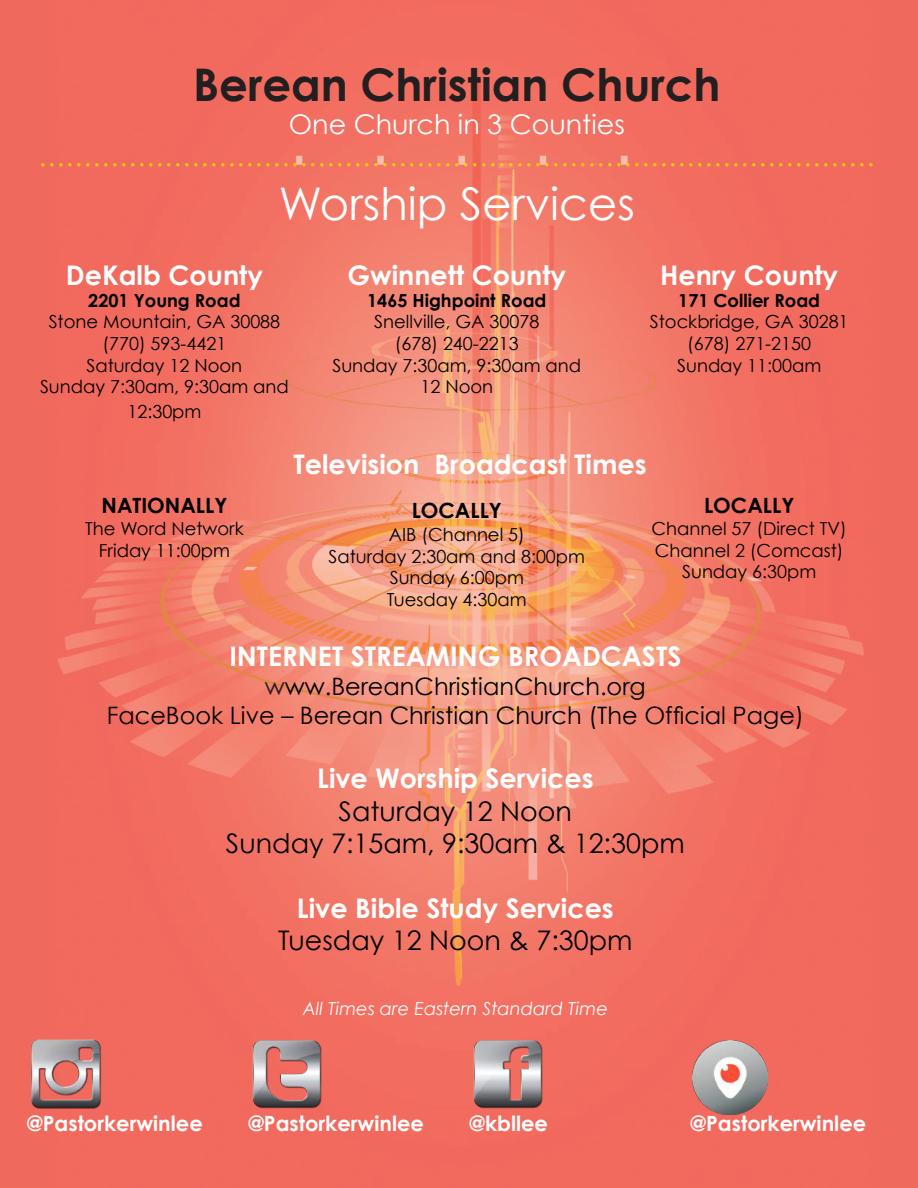
<style>
.page{position:relative;width:918px;height:1188px;background:#fff}
.page>*{position:absolute;margin:0;border:0;box-sizing:border-box;transform-origin:0 0}
.t1{font:700 45px "Century Gothic";color:#231f20}
.t2{font:45px "Century Gothic";color:#fff}
.t3{font:700 27px "Century Gothic";color:#fff}
.t4{font:27px/32.4px "Century Gothic";color:#000;text-align:center}
.t5{font:27px "Century Gothic";color:#fece08}
.t6{font:27px "Century Gothic";color:#fff}
.t7{font:24px/28.8px "Century Gothic";color:#000;text-align:center}
.t8{font:700 21px "Century Gothic";color:#fff}
.t9{font:700 21px "Century Gothic";color:#000}
.t10{font:18px/21.6px "Century Gothic";color:#000;text-align:center}
.t11{font:700 18px "Century Gothic";color:#000}
.t12{font:italic 18px "Century Gothic";color:#fff}
.s1{color:#231f20}
</style>
<div class="page">
<img style="left:0;top:0;width:918px;height:1188px">
<img style="left:27px;top:1037px;width:75px;height:78px">
<img style="left:248px;top:1037px;width:75px;height:78px">
<img style="left:470px;top:1037px;width:74px;height:78px">
<img style="left:693px;top:1040px;width:74px;height:75px">
<h1 class="t1" style="left:193px;top:57px;width:529px">Berean Christian Church</h1>
<h2 class="t6" style="left:289px;top:107px;width:338px">One Church in 3 Counties</h2>
<h2 class="t5" style="left:38px;top:140px;width:838px">…………………………………………………………………………………</h2>
<h1 class="t2" style="left:279px;top:176px;width:358px">Worship Services</h1>
<h2 class="t3" style="left:66px;top:258px;width:199px">DeKalb County</h2>
<p class="t11" style="left:88px;top:289px;width:154px">2201 Young Road</p>
<p class="t10" style="left:40px;top:311px;width:250px">Stone Mountain, GA 30088 (770) 593-4421<br>Saturday 12 Noon<br>Sunday 7:30am, 9:30am and</p>
<p class="t10" style="left:127px;top:400px;width:76px">12:30pm</p>
<h2 class="t3" style="left:348px;top:258px;width:220px">Gwinnett County</h2>
<p class="t11" style="left:367px;top:289px;width:181px">1465 Highpoint Road</p>
<p class="t10" style="left:332px;top:311px;width:250px">Snellville, GA 30078<br>(678) 240-2213<br>Sunday 7:30am, 9:30am and<br>12 Noon</p>
<h2 class="t3" style="left:660px;top:258px;width:180px">Henry County</h2>
<p class="t11" style="left:678px;top:289px;width:143px">171 Collier Road</p>
<p class="t10" style="left:650px;top:311px;width:200px">Stockbridge, GA 30281 (678) 271-2150<br>Sunday 11:00am</p>
<p class="t9" style="left:101px;top:493px;width:128px">NATIONALLY</p>
<p class="t10" style="left:85px;top:517px;width:160px">The Word Network<br>Friday 11:00pm</p>
<h2 class="t3" style="left:294px;top:447px;width:355px">Television Broadcast Times</h2>
<p class="t9" style="left:412px;top:497px;width:92px">LOCALLY</p>
<p class="t10" style="left:329px;top:523px;width:258px">AIB (Channel 5)<br>Saturday 2:30am and 8:00pm<br>Sunday 6:00pm<br>Tuesday 4:30am</p>
<p class="t9" style="left:704px;top:493px;width:92px">LOCALLY</p>
<p class="t10" style="left:651px;top:517px;width:197px">Channel 57 (Direct TV)<br>Channel 2 (Comcast)<br>Sunday 6:30pm</p>
<h2 class="t3" style="left:229px;top:639px;width:453px">INTERNET STREAMING BROADCASTS</h2>
<h3 class="t7" style="left:107px;top:671px;width:699px"><span class="s1">w</span>ww.BereanChristianChurch.org<br>FaceBook Live – Berean Christian Church (The Official Page)</h3>
<h2 class="t3" style="left:317px;top:762px;width:278px">Live Worship Services</h2>
<h2 class="t4" style="left:226px;top:795px;width:460px">Saturday 12 Noon<br>Sunday 7:15am, 9:30am &amp; 12:30pm</h2>
<h2 class="t3" style="left:297px;top:891px;width:318px">Live Bible Study Services</h2>
<h2 class="t4" style="left:278px;top:924px;width:356px">Tuesday 12 Noon &amp; 7:30pm</h2>
<p class="t12" style="left:303px;top:998px;width:307px">All Times are Eastern Standard Time</p>
<p class="t8" style="left:27px;top:1110px;width:177px">@Pastorkerwinlee</p>
<p class="t8" style="left:248px;top:1110px;width:177px">@Pastorkerwinlee</p>
<p class="t8" style="left:470px;top:1110px;width:80px">@kbllee</p>
<p class="t8" style="left:691px;top:1110px;width:177px">@Pastorkerwinlee</p>
</div>
